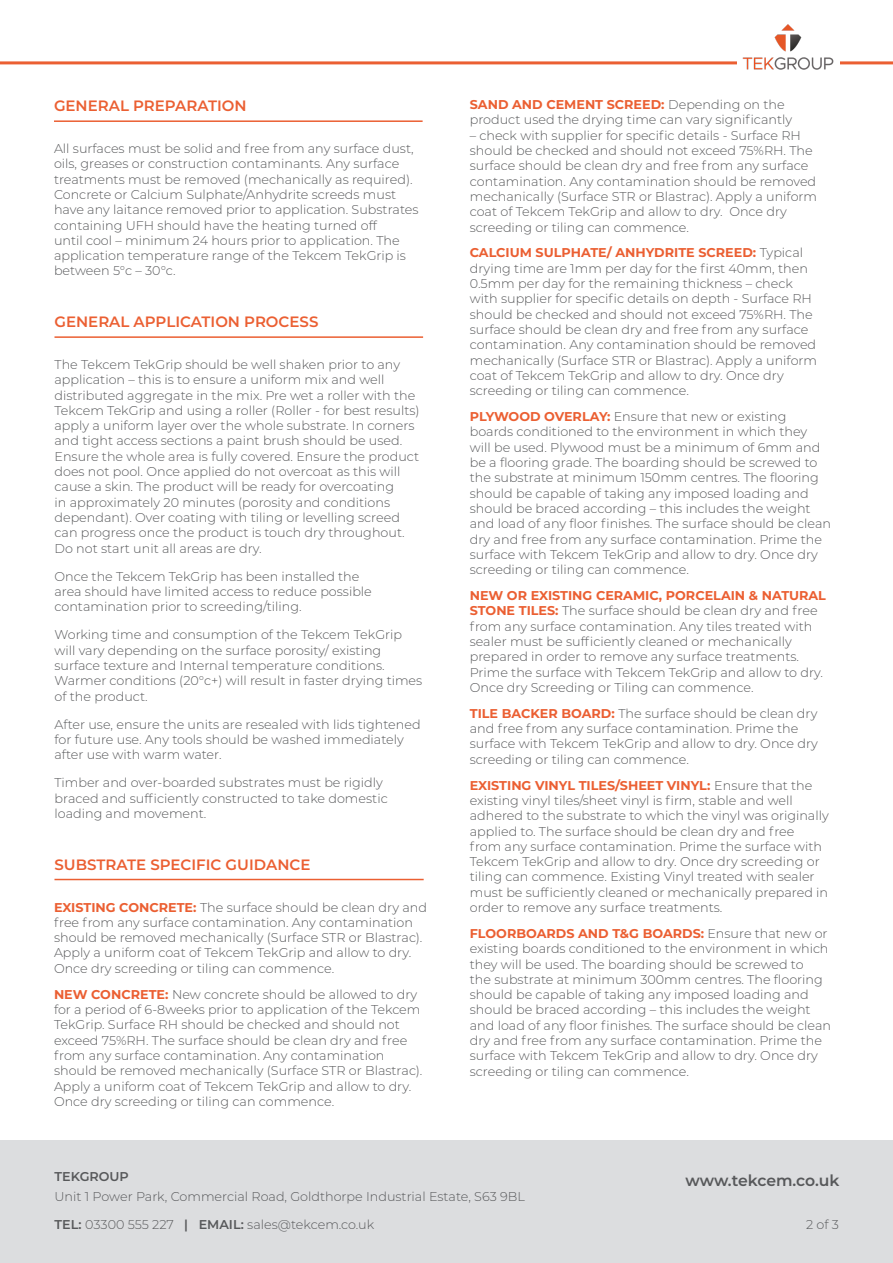
<style>
.page{position:relative;width:893px;height:1263px;background:#fff}
.page>*{position:absolute;margin:0;border:0;box-sizing:border-box;transform-origin:0 0}
.t1{font:600 15.6px "Montserrat";letter-spacing:-.01em;color:#57585a}
.t2{font:600 15px "Montserrat";color:#eb5f32}
.t3{font:300 12.75px/15.3px "Montserrat";color:#57585a}
.t4{font:600 12.75px "Montserrat";color:#57585a}
.s1{font-weight:700;color:#eb5f32}
.s2{font-weight:600}
</style>
<div class="page">
<div style="left:0;top:1141px;width:893px;height:122px;background:#dcdddf"></div>
<hr style="left:54px;top:120px;width:369px;height:2px;background:#eb5f32">
<hr style="left:0;top:61px;width:893px;height:3px;background:#eb5f32">
<hr style="left:54px;top:879px;width:370px;height:1px;background:#eb5f32">
<hr style="left:54px;top:336px;width:369px;height:2px;background:#eb5f32">
<div style="left:737px;top:20px;width:102px;height:59px;background:#fff"></div>
<img style="left:743px;top:24px;width:90px;height:46px">
<p class="t2" style="left:54px;top:95px;width:194px">GENERAL PREPARATION</p>
<p class="t3" style="left:54px;top:140px;width:366px">All surfaces must be solid and free from any surface dust, oils, greases or construction contaminants. Any surface treatments must be removed (mechanically as required).<br>Concrete or Calcium Sulphate/Anhydrite screeds must have any laitance removed prior to application. Substrates containing UFH should have the heating turned off<br>until cool – minimum 24 hours prior to application. The application temperature range of the Tekcem TekGrip is between 5°c – 30°c.</p>
<p class="t2" style="left:54px;top:311px;width:265px">GENERAL APPLICATION PROCESS</p>
<p class="t3" style="left:54px;top:356px;width:367px">The Tekcem TekGrip should be well shaken prior to any application – this is to ensure a uniform mix and well distributed aggregate in the mix. Pre wet a roller with the Tekcem TekGrip and using a roller (Roller - for best results) apply a uniform layer over the whole substrate. In corners and tight access sections a paint brush should be used.<br>Ensure the whole area is fully covered. Ensure the product does not pool. Once applied do not overcoat as this will cause a skin. The product will be ready for overcoating<br>in approximately 20 minutes (porosity and conditions dependant). Over coating with tiling or levelling screed can progress once the product is touch dry throughout.<br>Do not start unit all areas are dry.</p>
<p class="t3" style="left:54px;top:568px;width:319px">Once the Tekcem TekGrip has been installed the area should have limited access to reduce possible contamination prior to screeding/tiling.</p>
<p class="t3" style="left:54px;top:627px;width:369px">Working time and consumption of the Tekcem TekGrip will vary depending on the surface porosity/ existing surface texture and Internal temperature conditions.<br>Warmer conditions (20°c+) will result in faster drying times of the product.</p>
<p class="t3" style="left:54px;top:716px;width:368px">After use, ensure the units are resealed with lids tightened for future use. Any tools should be washed immediately after use with warm water.</p>
<p class="t3" style="left:54px;top:775px;width:335px">Timber and over-boarded substrates must be rigidly braced and sufficiently constructed to take domestic loading and movement.</p>
<p class="t2" style="left:54px;top:854px;width:257px">SUBSTRATE SPECIFIC GUIDANCE</p>
<p class="t3" style="left:54px;top:899px;width:375px"><span class="s1">EXISTING CONCRETE:</span> The surface should be clean dry and free from any surface contamination. Any contamination should be removed mechanically (Surface STR or Blastrac).<br>Apply a uniform coat of Tekcem TekGrip and allow to dry.<br>Once dry screeding or tiling can commence.</p>
<p class="t3" style="left:54px;top:986px;width:370px"><span class="s1">NEW CONCRETE:</span> New concrete should be allowed to dry for a period of 6-8weeks prior to application of the Tekcem TekGrip. Surface RH should be checked and should not exceed 75%RH. The surface should be clean dry and free from any surface contamination. Any contamination should be removed mechanically (Surface STR or Blastrac).<br>Apply a uniform coat of Tekcem TekGrip and allow to dry.<br>Once dry screeding or tiling can commence.</p>
<p class="t3" style="left:470px;top:96px;width:324px"><span class="s1">SAND AND CEMENT SCREED:</span> Depending on the product used the drying time can vary significantly</p>
<p class="t3" style="left:470px;top:127px;width:349px">– check with supplier for specific details - Surface RH should be checked and should not exceed 75%RH. The surface should be clean dry and free from any surface contamination. Any contamination should be removed mechanically (Surface STR or Blastrac). Apply a uniform coat of Tekcem TekGrip and allow to dry. Once dry screeding or tiling can commence.</p>
<p class="t3" style="left:470px;top:245px;width:349px"><span class="s1">CALCIUM SULPHATE/ ANHYDRITE SCREED:</span> Typical drying time are 1mm per day for the first 40mm, then 0.5mm per day for the remaining thickness – check with supplier for specific details on depth - Surface RH should be checked and should not exceed 75%RH. The surface should be clean dry and free from any surface contamination. Any contamination should be removed mechanically (Surface STR or Blastrac). Apply a uniform coat of Tekcem TekGrip and allow to dry. Once dry screeding or tiling can commence.</p>
<p class="t3" style="left:470px;top:408px;width:363px"><span class="s1">PLYWOOD OVERLAY:</span> Ensure that new or existing boards conditioned to the environment in which they will be used. Plywood must be a minimum of 6mm and be a flooring grade. The boarding should be screwed to the substrate at minimum 150mm centres. The flooring should be capable of taking any imposed loading and should be braced according – this includes the weight and load of any floor finishes. The surface should be clean dry and free from any surface contamination. Prime the surface with Tekcem TekGrip and allow to dry. Once dry screeding or tiling can commence.</p>
<p class="t3" style="left:470px;top:587px;width:358px"><span class="s1">NEW OR EXISTING CERAMIC, PORCELAIN &amp; NATURAL STONE TILES:</span> The surface should be clean dry and free from any surface contamination. Any tiles treated with sealer must be sufficiently cleaned or mechanically prepared in order to remove any surface treatments.<br>Prime the surface with Tekcem TekGrip and allow to dry.<br>Once dry Screeding or Tiling can commence.</p>
<p class="t3" style="left:470px;top:705px;width:350px"><span class="s1">TILE BACKER BOARD:</span> The surface should be clean dry and free from any surface contamination. Prime the surface with Tekcem TekGrip and allow to dry. Once dry screeding or tiling can commence.</p>
<p class="t3" style="left:470px;top:777px;width:360px"><span class="s1">EXISTING VINYL TILES/SHEET VINYL:</span> Ensure that the existing vinyl tiles/sheet vinyl is firm, stable and well adhered to the substrate to which the vinyl was originally applied to. The surface should be clean dry and free from any surface contamination. Prime the surface with Tekcem TekGrip and allow to dry. Once dry screeding or tiling can commence. Existing Vinyl treated with sealer must be sufficiently cleaned or mechanically prepared in order to remove any surface treatments.</p>
<p class="t3" style="left:470px;top:925px;width:363px"><span class="s1">FLOORBOARDS AND T&amp;G BOARDS:</span> Ensure that new or existing boards conditioned to the environment in which they will be used. The boarding should be screwed to<br>the substrate at minimum 300mm centres. The flooring should be capable of taking any imposed loading and should be braced according – this includes the weight and load of any floor finishes. The surface should be clean dry and free from any surface contamination. Prime the surface with Tekcem TekGrip and allow to dry. Once dry screeding or tiling can commence.</p>
<p class="t4" style="left:54px;top:1168px;width:76px">TEKGROUP</p>
<p class="t3" style="left:54px;top:1188px;width:472px">Unit 1 Power Park, Commercial Road, Goldthorpe Industrial Estate, S63 9BL</p>
<p class="t3" style="left:54px;top:1216px;width:321px"><span class="s2">TEL:</span> 03300 555 227 <span class="s2">| EMAIL:</span> sales@tekcem.co.uk</p>
<p class="t1" style="left:686px;top:1170px;width:155px">www.tekcem.co.uk</p>
<p class="t3" style="left:806px;top:1216px;width:34px">2 of 3</p>
</div>
